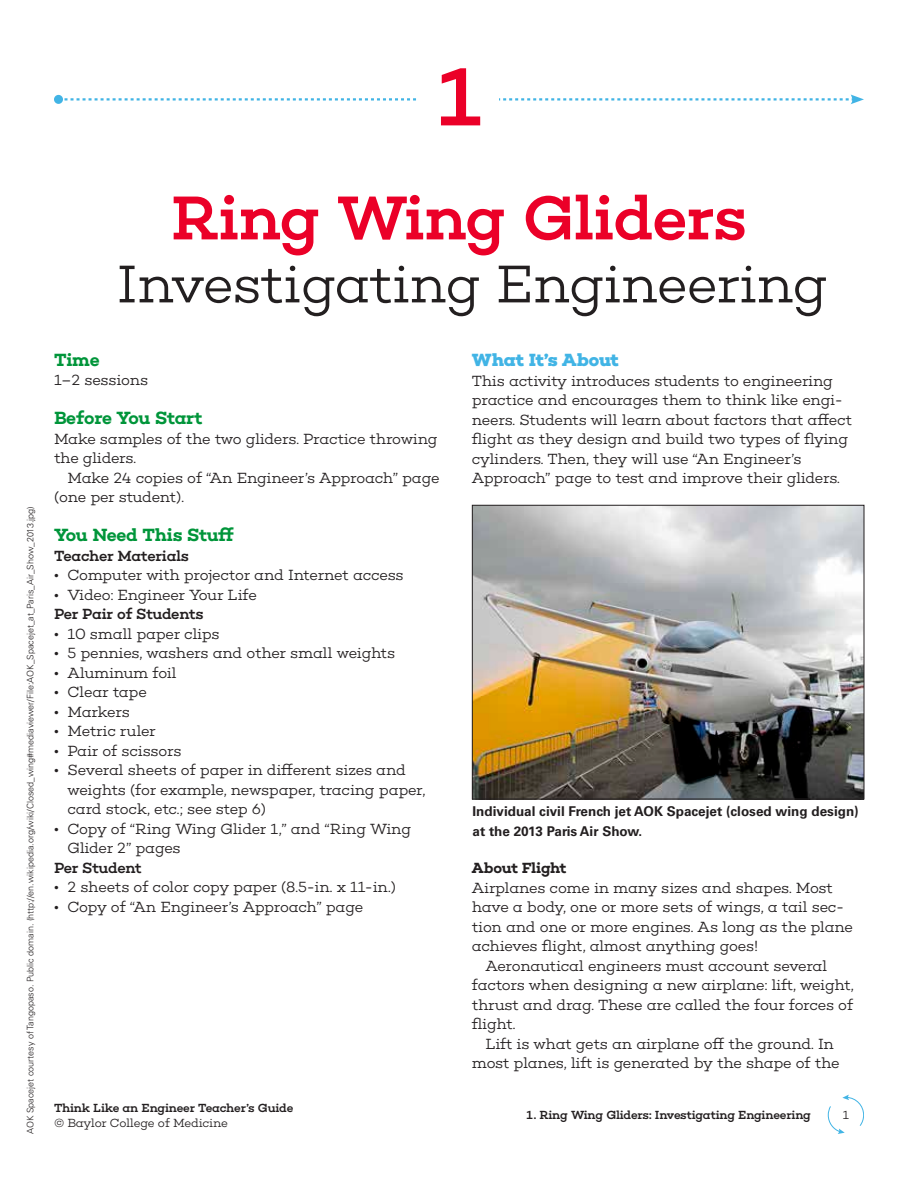
<style>
.page{position:relative;width:918px;height:1188px;background:#fff}
.page>*{position:absolute;margin:0;border:0;box-sizing:border-box;transform-origin:0 0}
.t1{font:500 84px "Choplin";color:#eb0028}
.t2{font:500 63px "Choplin";letter-spacing:-.02em;color:#eb0028}
.t3{font:300 54px "Choplin";letter-spacing:-.02em;color:#231f20}
.t4{font:600 18px "Choplin";letter-spacing:-.02em;color:#00953a}
.t5{font:700 18px "Choplin";letter-spacing:-.01em;color:#41b4e5}
.t6{font:300 15px/19.5px "Choplin";letter-spacing:-.02em;color:#231f20}
.t7{font:500 15px "Choplin";letter-spacing:-.025em;color:#231f20}
.t8{font:600 15px "Choplin";letter-spacing:-.02em;color:#231f20}
.t9{font:700 13.5px/19.5px "Univers LT Std";color:#231f20}
.t10{font:500 12px "Choplin";letter-spacing:-.02em;color:#231f20}
.t11{font:300 12px "Choplin";letter-spacing:-.025em;color:#231f20}
.t12{font:300 9px "Univers LT Std";color:#231f20}
</style>
<div class="page">
<svg style="left:828px;top:1095px;width:36px;height:39px"></svg>
<div style="left:54px;top:95px;width:9px;height:9px;background:#41b4e5;border-radius:50%"></div>
<svg style="left:58px;top:94px;width:806px;height:10px"></svg>
<div style="left:418px;top:54px;width:82px;height:95px;background:#fff"></div>
<img style="left:474px;top:507px;width:388px;height:290px">
<div style="left:472px;top:505px;width:392px;height:294px;border:1px solid #231f20"></div>
<p class="t1" style="left:437px;top:48px;width:45px">1</p>
<p class="t12" style="left:25px;top:1134px;width:629px;rotate:-90deg">AOK Spacejet courtesy of Tangopaso. Public domain. (http://en.wikipedia.org/wiki/Closed_wing#mediaviewer/File:AOK_Spacejet_at_Paris_Air_Show_2013.jpg)</p>
<p class="t2" style="left:171px;top:181px;width:578px">Ring Wing Gliders</p>
<p class="t3" style="left:117px;top:253px;width:713px">Investigating Engineering</p>
<p class="t4" style="left:54px;top:349px;width:47px">Time</p>
<p class="t6" style="left:54px;top:371px;width:96px">1–2 sessions</p>
<p class="t4" style="left:54px;top:408px;width:150px">Before You Start</p>
<p class="t6" style="left:54px;top:429px;width:385px">Make samples of the two gliders. Practice throwing the gliders.</p>
<p class="t6" style="left:54px;top:468px;width:387px;text-indent:14px">Make 24 copies of “An Engineer’s Approach” page (one per student).</p>
<p class="t4" style="left:54px;top:525px;width:181px">You Need This Stuff</p>
<p class="t7" style="left:54px;top:547px;width:137px">Teacher Materials</p>
<p class="t6" style="left:54px;top:566px;width:351px">• Computer with projector and Internet access</p>
<p class="t6" style="left:54px;top:585px;width:204px">• Video: Engineer Your Life</p>
<p class="t7" style="left:54px;top:606px;width:151px">Per Pair of Students</p>
<p class="t6" style="left:54px;top:624px;width:167px">• 10 small paper clips</p>
<p class="t6" style="left:54px;top:644px;width:343px">• 5 pennies, washers and other small weights</p>
<p class="t6" style="left:54px;top:663px;width:124px">• Aluminum foil</p>
<p class="t6" style="left:54px;top:683px;width:94px">• Clear tape</p>
<p class="t6" style="left:54px;top:702px;width:77px">• Markers</p>
<p class="t6" style="left:54px;top:722px;width:103px">• Metric ruler</p>
<p class="t6" style="left:54px;top:741px;width:129px">• Pair of scissors</p>
<p class="t6" style="left:68px;top:761px;width:359px;text-indent:-14px">• Several sheets of paper in different sizes and weights (for example, newspaper, tracing paper, card stock, etc.; see step 6)</p>
<p class="t6" style="left:68px;top:819px;width:345px;text-indent:-14px">• Copy of “Ring Wing Glider 1,” and “Ring Wing<br>Glider 2” pages</p>
<p class="t7" style="left:54px;top:859px;width:89px">Per Student</p>
<p class="t6" style="left:54px;top:878px;width:343px">• 2 sheets of color copy paper (8.5-in. x 11-in.)</p>
<p class="t6" style="left:54px;top:897px;width:311px">• Copy of “An Engineer’s Approach” page</p>
<p class="t10" style="left:54px;top:1101px;width:241px">Think Like an Engineer Teacher’s Guide</p>
<p class="t11" style="left:54px;top:1116px;width:176px">© Baylor College of Medicine</p>
<p class="t5" style="left:472px;top:349px;width:149px">What It’s About</p>
<p class="t6" style="left:472px;top:371px;width:382px">This activity introduces students to engineering practice and encourages them to think like engi&shy;neers. Students will learn about factors that affect flight as they design and build two types of flying cylinders. Then, they will use “An Engineer’s Approach” page to test and improve their gliders.</p>
<p class="t9" style="left:472px;top:802px;width:388px">Individual civil French jet AOK Spacejet (closed wing design) at the 2013 Paris Air Show.</p>
<p class="t8" style="left:472px;top:859px;width:96px">About Flight</p>
<p class="t6" style="left:472px;top:878px;width:383px">Airplanes come in many sizes and shapes. Most have a body, one or more sets of wings, a tail sec&shy;tion and one or more engines. As long as the plane achieves flight, almost anything goes!</p>
<p class="t6" style="left:472px;top:956px;width:383px;text-indent:14px">Aeronautical engineers must account several factors when designing a new airplane: lift, weight, thrust and drag. These are called the four forces of flight.</p>
<p class="t6" style="left:472px;top:1034px;width:369px;text-align:center">Lift is what gets an airplane off the ground. In most planes, lift is generated by the shape of the</p>
<p class="t10" style="left:527px;top:1108px;width:286px">1. Ring Wing Gliders: Investigating Engineering</p>
<p class="t11" style="left:843px;top:1108px;width:8px">1</p>
</div>
